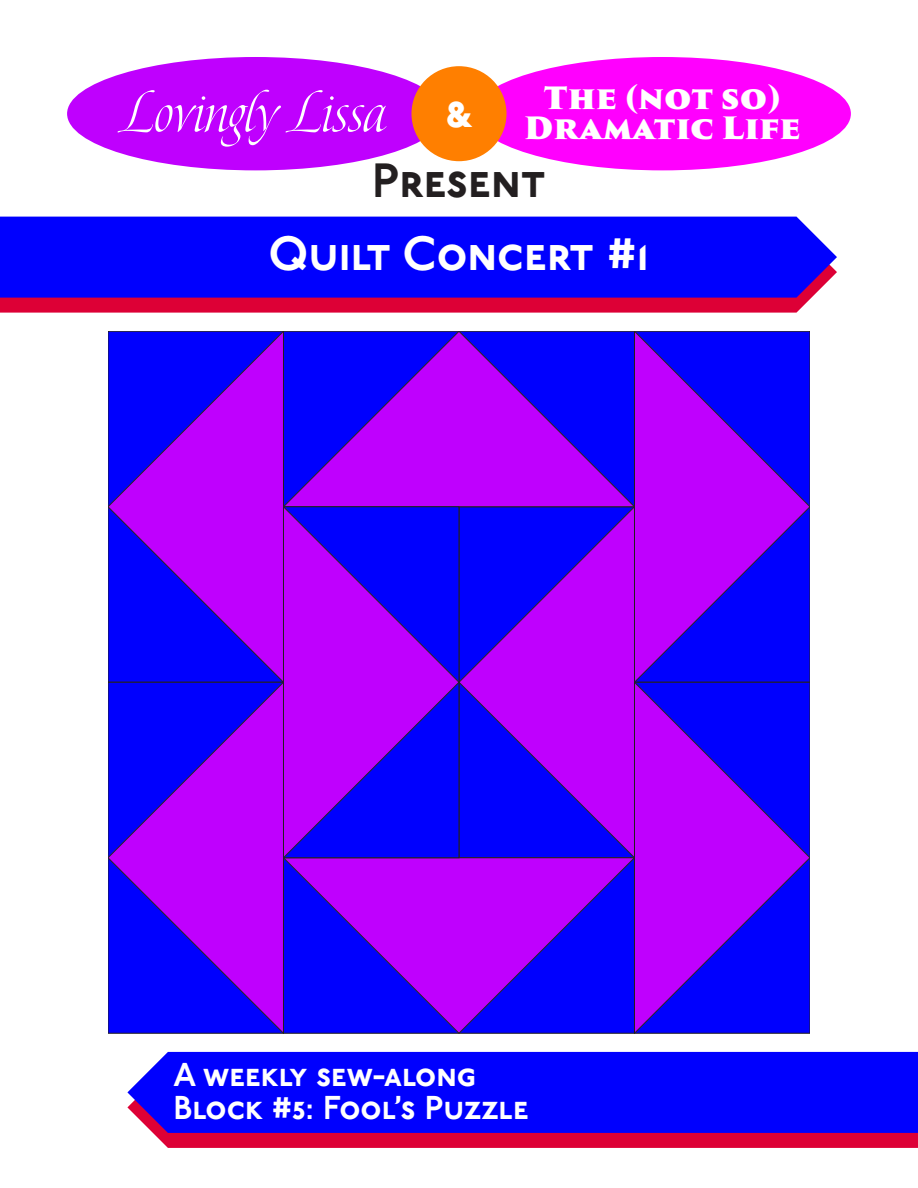
<style>
.page{position:relative;width:918px;height:1188px;background:#fff}
.page>*{position:absolute;margin:0;border:0;box-sizing:border-box;transform-origin:0 0}
.Title_1_Smaller{font:57px "P22 Pouty Pro";color:#fff}
.Title_1{font:48px "P22 Underground Dm P";color:#fff}
.Title_1-2{font:48px "P22 Underground Dm P";color:#231f20}
.Title_1_Smaller-2{font:33px "P22 Underground Dm P";color:#fff}
.Title_1_Smaller-3{font:900 30px "Trajan Pro 3";letter-spacing:-.005em;color:#fff}
</style>
<div class="page">
<svg style="left:0;top:298px;width:811px;height:15px;background:#de083d"></svg>
<svg style="left:153px;top:1133px;width:765px;height:15px;background:#dd0338"></svg>
<div style="left:0;top:217px;width:837px;height:81px;background:#0000fe"></div>
<div style="left:127px;top:1052px;width:791px;height:81px;background:#0000fe"></div>
<div style="left:474px;top:57px;width:377px;height:113px;background:#ff00fe;border-radius:50%"></div>
<div style="left:67px;top:57px;width:377px;height:113px;background:#bf00fe;border-radius:50%"></div>
<div style="left:411px;top:66px;width:96px;height:95px;background:#ff7f00;border-radius:50%"></div>
<svg style="left:108px;top:331px;width:702px;height:702px;background:#5f00fa"></svg>
<p class="Title_1_Smaller" style="left:125px;top:74px;width:262px">Lovingly Lissa</p>
<p class="Title_1" style="left:445px;top:84px;width:29px">&amp;</p>
<p class="Title_1_Smaller-3" style="left:544px;top:75px;width:239px">The (not so)</p>
<p class="Title_1_Smaller-3" style="left:524px;top:105px;width:278px">Dramatic Life</p>
<p class="Title_1-2" style="left:372px;top:154px;width:175px">Present</p>
<p class="Title_1" style="left:269px;top:226px;width:382px">Quilt Concert #1</p>
<p class="Title_1_Smaller-2" style="left:173px;top:1057px;width:304px">A weekly sew-along</p>
<p class="Title_1_Smaller-2" style="left:173px;top:1090px;width:357px">Block #5: Fool’s Puzzle</p>
</div>
